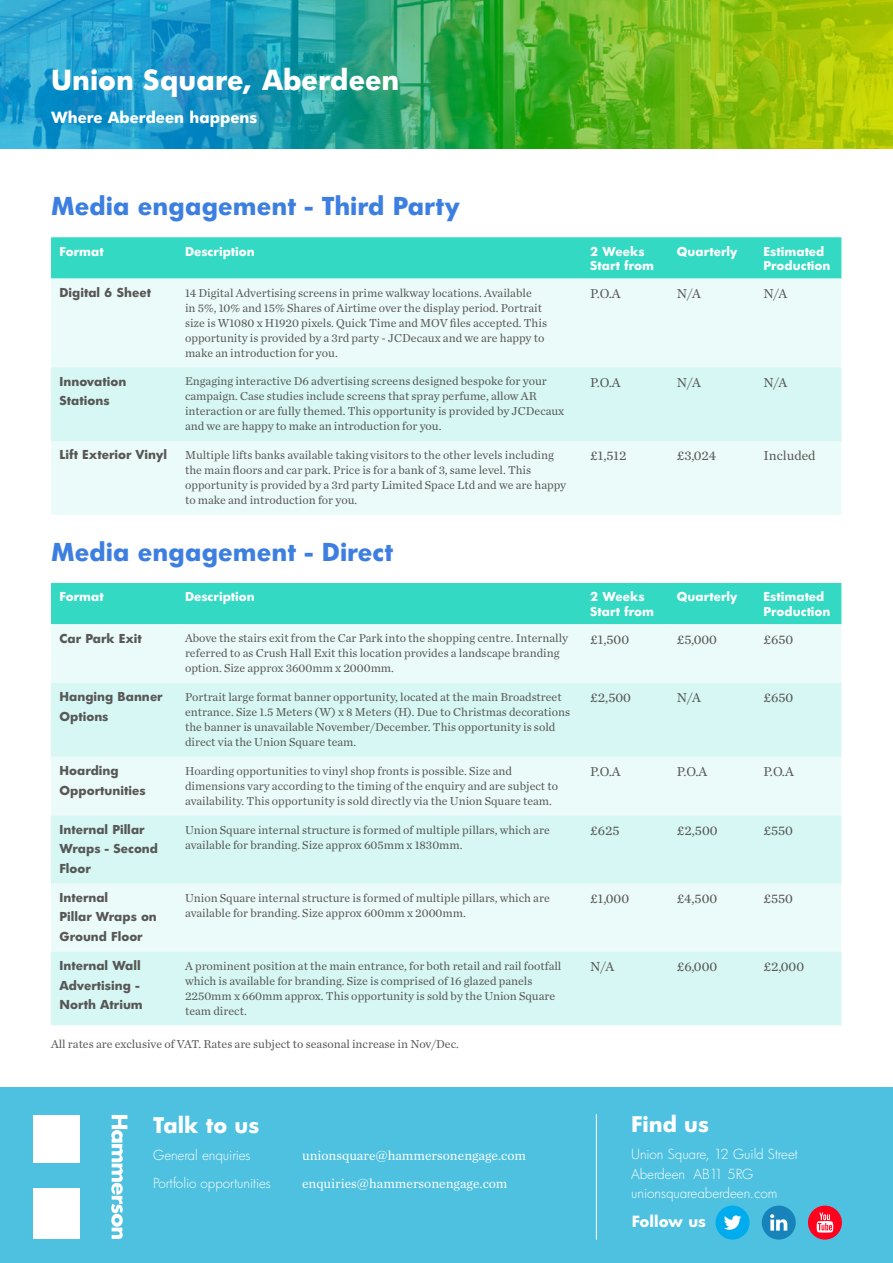
<style>
.page{position:relative;width:893px;height:1263px;background:#fff}
.page>*{position:absolute;margin:0;border:0;box-sizing:border-box;transform-origin:0 0}
.t1{font:700 27px "HP Futura";color:#fff}
.t2{font:700 24px "HP Futura";color:#3d7fe0}
.t3{font:700 21px "HP Futura";color:#fff}
.t4{font:700 15px "HP Futura";color:#fff}
.t5{font:13.5px "Chronicle Text G1";color:#575756}
.t6{font:300 13.5px/19.5px "HP Futura";letter-spacing:-.005em;color:#fff}
.t7{font:13.5px "Chronicle Text G1";color:#fff}
.t8{font:12px/15px "Chronicle Text G1";color:#575756}
.t9{font:700 12px/19.5px "HP Futura";color:#575756}
.t10{font:700 12px/14.4px "HP Futura";color:#fff}
</style>
<div class="page">
<img style="left:0;top:0;width:893px;height:148px">
<div style="left:0;top:1087px;width:893px;height:176px;background:#4ec1e0"></div>
<div style="left:33px;top:1188px;width:46px;height:51px;background:#fff"></div>
<div style="left:33px;top:1115px;width:46px;height:48px;background:#fff"></div>
<svg style="left:111px;top:1115px;width:16px;height:124px"></svg>
<hr style="left:596px;top:1114px;width:1px;height:125px;background:#fff">
<div style="left:715px;top:1205px;width:35px;height:34px;background:#00abee;border-radius:50%"></div>
<svg style="left:724px;top:1215px;width:17px;height:15px"></svg>
<div style="left:762px;top:1205px;width:34px;height:34px;background:#1883bb;border-radius:50%"></div>
<svg style="left:770px;top:1214px;width:17px;height:16px"></svg>
<div style="left:808px;top:1205px;width:34px;height:34px;background:#ff021e;border-radius:50%"></div>
<svg style="left:817px;top:1212px;width:16px;height:20px"></svg>
<div style="left:51px;top:237px;width:790px;height:42px;background:#33d9c3"></div>
<div style="left:51px;top:279px;width:790px;height:236px;background:#ebfbf9"></div>
<div style="left:51px;top:367px;width:790px;height:74px;background:#d6f7f3"></div>
<div style="left:51px;top:583px;width:790px;height:41px;background:#33d9c3"></div>
<div style="left:51px;top:624px;width:790px;height:59px;background:#ebfbf9"></div>
<svg style="left:51px;top:683px;width:790px;height:342px;background:#ddf8f5"></svg>
<h1 class="t1" style="left:51px;top:61px;width:350px">Union Square, Aberdeen</h1>
<p class="t4" style="left:51px;top:106px;width:208px">Where Aberdeen happens</p>
<h2 class="t2" style="left:51px;top:189px;width:411px">Media engagement - Third Party</h2>
<p class="t10" style="left:60px;top:244px;width:46px">Format</p>
<p class="t10" style="left:185px;top:244px;width:71px">Description</p>
<p class="t10" style="left:590px;top:244px;width:65px">2 Weeks<br>Start from</p>
<p class="t10" style="left:677px;top:244px;width:62px">Quarterly</p>
<p class="t10" style="left:763px;top:244px;width:69px">Estimated<br>Production</p>
<p class="t9" style="left:60px;top:282px;width:93px">Digital 6 Sheet</p>
<p class="t8" style="left:185px;top:284px;width:363px">14 Digital Advertising screens in prime walkway locations. Available<br>in 5%, 10% and 15% Shares of Airtime over the display period. Portrait size is W1080 x H1920 pixels. Quick Time and MOV files accepted. This opportunity is provided by a 3rd party - JCDecaux and we are happy to make an introduction for you.</p>
<p class="t5" style="left:590px;top:283px;width:32px">P.O.A</p>
<p class="t5" style="left:677px;top:283px;width:26px">N/A</p>
<p class="t5" style="left:763px;top:283px;width:26px">N/A</p>
<p class="t9" style="left:60px;top:371px;width:68px">Innovation<br>Stations</p>
<p class="t8" style="left:185px;top:373px;width:381px">Engaging interactive D6 advertising screens designed bespoke for your campaign. Case studies include screens that spray perfume, allow AR interaction or are fully themed. This opportunity is provided by JCDecaux and we are happy to make an introduction for you.</p>
<p class="t5" style="left:590px;top:372px;width:32px">P.O.A</p>
<p class="t5" style="left:677px;top:372px;width:26px">N/A</p>
<p class="t5" style="left:763px;top:372px;width:26px">N/A</p>
<p class="t9" style="left:60px;top:445px;width:109px">Lift Exterior Vinyl</p>
<p class="t8" style="left:185px;top:447px;width:383px">Multiple lifts banks available taking visitors to the other levels including the main floors and car park. Price is for a bank of 3, same level. This opportunity is provided by a 3rd party Limited Space Ltd and we are happy to make and introduction for you.</p>
<p class="t5" style="left:590px;top:446px;width:38px">£1,512</p>
<p class="t5" style="left:677px;top:446px;width:41px">£3,024</p>
<p class="t5" style="left:763px;top:446px;width:54px">Included</p>
<h2 class="t2" style="left:51px;top:535px;width:344px">Media engagement - Direct</h2>
<p class="t10" style="left:60px;top:589px;width:46px">Format</p>
<p class="t10" style="left:185px;top:589px;width:71px">Description</p>
<p class="t10" style="left:590px;top:589px;width:65px">2 Weeks<br>Start from</p>
<p class="t10" style="left:677px;top:589px;width:62px">Quarterly</p>
<p class="t10" style="left:763px;top:589px;width:69px">Estimated<br>Production</p>
<p class="t9" style="left:60px;top:628px;width:84px">Car Park Exit</p>
<p class="t8" style="left:185px;top:630px;width:385px">Above the stairs exit from the Car Park into the shopping centre. Internally referred to as Crush Hall Exit this location provides a landscape branding option. Size approx 3600mm x 2000mm.</p>
<p class="t5" style="left:590px;top:629px;width:40px">£1,500</p>
<p class="t5" style="left:677px;top:629px;width:42px">£5,000</p>
<p class="t5" style="left:763px;top:629px;width:31px">£650</p>
<p class="t9" style="left:60px;top:687px;width:105px">Hanging Banner<br>Options</p>
<p class="t8" style="left:185px;top:689px;width:387px">Portrait large format banner opportunity, located at the main Broadstreet entrance. Size 1.5 Meters (W) x 8 Meters (H). Due to Christmas decorations the banner is unavailable November/December. This opportunity is sold direct via the Union Square team.</p>
<p class="t5" style="left:590px;top:688px;width:42px">£2,500</p>
<p class="t5" style="left:677px;top:688px;width:26px">N/A</p>
<p class="t5" style="left:763px;top:688px;width:31px">£650</p>
<p class="t9" style="left:60px;top:761px;width:88px">Hoarding<br>Opportunities</p>
<p class="t8" style="left:185px;top:763px;width:375px">Hoarding opportunities to vinyl shop fronts is possible. Size and dimensions vary according to the timing of the enquiry and are subject to availability. This opportunity is sold directly via the Union Square team.</p>
<p class="t5" style="left:590px;top:761px;width:32px">P.O.A</p>
<p class="t5" style="left:677px;top:761px;width:32px">P.O.A</p>
<p class="t5" style="left:763px;top:761px;width:32px">P.O.A</p>
<p class="t9" style="left:60px;top:819px;width:100px">Internal Pillar<br>Wraps - Second<br>Floor</p>
<p class="t8" style="left:185px;top:821px;width:366px">Union Square internal structure is formed of multiple pillars, which are available for branding. Size approx 605mm x 1830mm.</p>
<p class="t5" style="left:590px;top:820px;width:31px">£625</p>
<p class="t5" style="left:677px;top:820px;width:42px">£2,500</p>
<p class="t5" style="left:763px;top:820px;width:31px">£550</p>
<p class="t9" style="left:60px;top:887px;width:99px">Internal<br>Pillar Wraps on<br>Ground Floor</p>
<p class="t8" style="left:185px;top:889px;width:366px">Union Square internal structure is formed of multiple pillars, which are available for branding. Size approx 600mm x 2000mm.</p>
<p class="t5" style="left:590px;top:888px;width:40px">£1,000</p>
<p class="t5" style="left:677px;top:888px;width:42px">£4,500</p>
<p class="t5" style="left:763px;top:888px;width:31px">£550</p>
<p class="t9" style="left:60px;top:955px;width:85px">Internal Wall<br>Advertising -<br>North Atrium</p>
<p class="t8" style="left:185px;top:957px;width:378px">A prominent position at the main entrance, for both retail and rail footfall which is available for branding. Size is comprised of 16 glazed panels 2250mm x 660mm approx. This opportunity is sold by the Union Square team direct.</p>
<p class="t5" style="left:590px;top:956px;width:26px">N/A</p>
<p class="t5" style="left:677px;top:956px;width:42px">£6,000</p>
<p class="t5" style="left:763px;top:956px;width:42px">£2,000</p>
<p class="t8" style="left:51px;top:1035px;width:409px">All rates are exclusive of VAT. Rates are subject to seasonal increase in Nov/Dec.</p>
<h3 class="t3" style="left:153px;top:1110px;width:107px">Talk to us</h3>
<p class="t6" style="left:153px;top:1145px;width:99px">General enquiries</p>
<p class="t7" style="left:302px;top:1145px;width:226px">unionsquare@hammersonengage.com</p>
<p class="t6" style="left:153px;top:1173px;width:119px">Portfolio opportunities</p>
<p class="t7" style="left:302px;top:1173px;width:207px">enquiries@hammersonengage.com</p>
<h3 class="t3" style="left:631px;top:1109px;width:79px">Find us</h3>
<p class="t6" style="left:631px;top:1144px;width:168px">Union Square, 12 Guild Street<br>Aberdeen AB11 5RG unionsquareaberdeen.com</p>
<p class="t4" style="left:632px;top:1211px;width:76px">Follow us</p>
</div>
